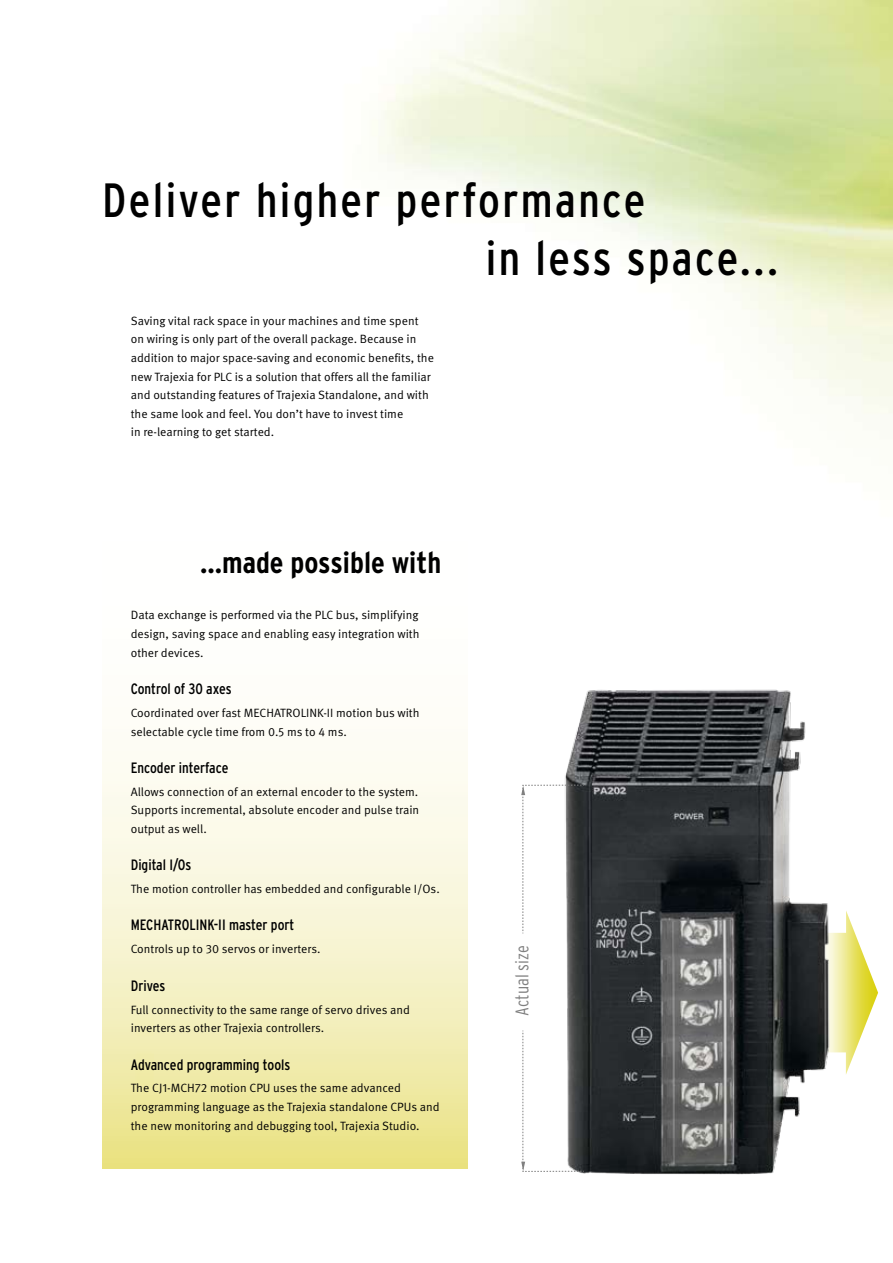
<style>
.page{position:relative;width:893px;height:1263px;background:#fff}
.page>*{position:absolute;margin:0;border:0;box-sizing:border-box;transform-origin:0 0}
.t1{font:condensed 48px/57.9px "Interstate CE";letter-spacing:.05em;color:#000}
.t2{font:700 condensed 30px "Interstate CE";color:#000}
.t3{font:300 condensed 18.3px "Interstate CE";color:#808080}
.t4{font:condensed 15px "Interstate CE";color:#000}
.t5{font:12px/18.6px "Meta Pro";color:#000}
</style>
<div class="page">
<svg style="left:102px;top:639px;width:366px;height:529px"></svg>
<img style="left:857px;top:938px;width:21px;height:109px">
<img style="left:564px;top:689px;width:293px;height:486px">
<svg style="left:521px;top:784px;width:63px;height:150px"></svg>
<svg style="left:521px;top:1030px;width:63px;height:142px"></svg>
<h1 class="t1" style="left:486px;top:171px;width:294px;text-indent:-384px">Deliver higher performance<br>in less space...</h1>
<p class="t5" style="left:131px;top:311px;width:305px">Saving vital rack space in your machines and time spent on wiring is only part of the overall package. Because in addition to major space-saving and economic benefits, the new Trajexia for PLC is a solution that offers all the familiar and outstanding features of Trajexia Standalone, and with the same look and feel. You don’t have to invest time<br>in re-learning to get started.</p>
<h2 class="t2" style="left:200px;top:544px;width:243px">...made possible with</h2>
<p class="t5" style="left:131px;top:606px;width:290px;text-align:justify">Data exchange is performed via the PLC bus, simplifying design, saving space and enabling easy integration with other devices.</p>
<p class="t4" style="left:131px;top:680px;width:102px">Control of 30 axes</p>
<p class="t5" style="left:131px;top:704px;width:290px">Coordinated over fast MECHATROLINK-II motion bus with selectable cycle time from 0.5 ms to 4 ms.</p>
<p class="t4" style="left:131px;top:758px;width:99px">Encoder interface</p>
<p class="t5" style="left:131px;top:782px;width:290px;text-align:justify">Allows connection of an external encoder to the system.<br>Supports incremental, absolute encoder and pulse train output as well.</p>
<p class="t4" style="left:131px;top:856px;width:62px">Digital I/Os</p>
<p class="t5" style="left:131px;top:880px;width:311px">The motion controller has embedded and configurable I/Os.</p>
<p class="t4" style="left:131px;top:916px;width:165px">MECHATROLINK-II master port</p>
<p class="t5" style="left:131px;top:940px;width:191px">Controls up to 30 servos or inverters.</p>
<p class="t4" style="left:131px;top:976px;width:36px">Drives</p>
<p class="t5" style="left:131px;top:1000px;width:281px">Full connectivity to the same range of servo drives and inverters as other Trajexia controllers.</p>
<p class="t4" style="left:131px;top:1055px;width:161px">Advanced programming tools</p>
<p class="t5" style="left:131px;top:1079px;width:310px">The CJ1-MCH72 motion CPU uses the same advanced programming language as the Trajexia standalone CPUs and the new monitoring and debugging tool, Trajexia Studio.</p>
<h3 class="t3" style="left:511px;top:1016px;width:72px;rotate:-90deg">Actual size</h3>
</div>
